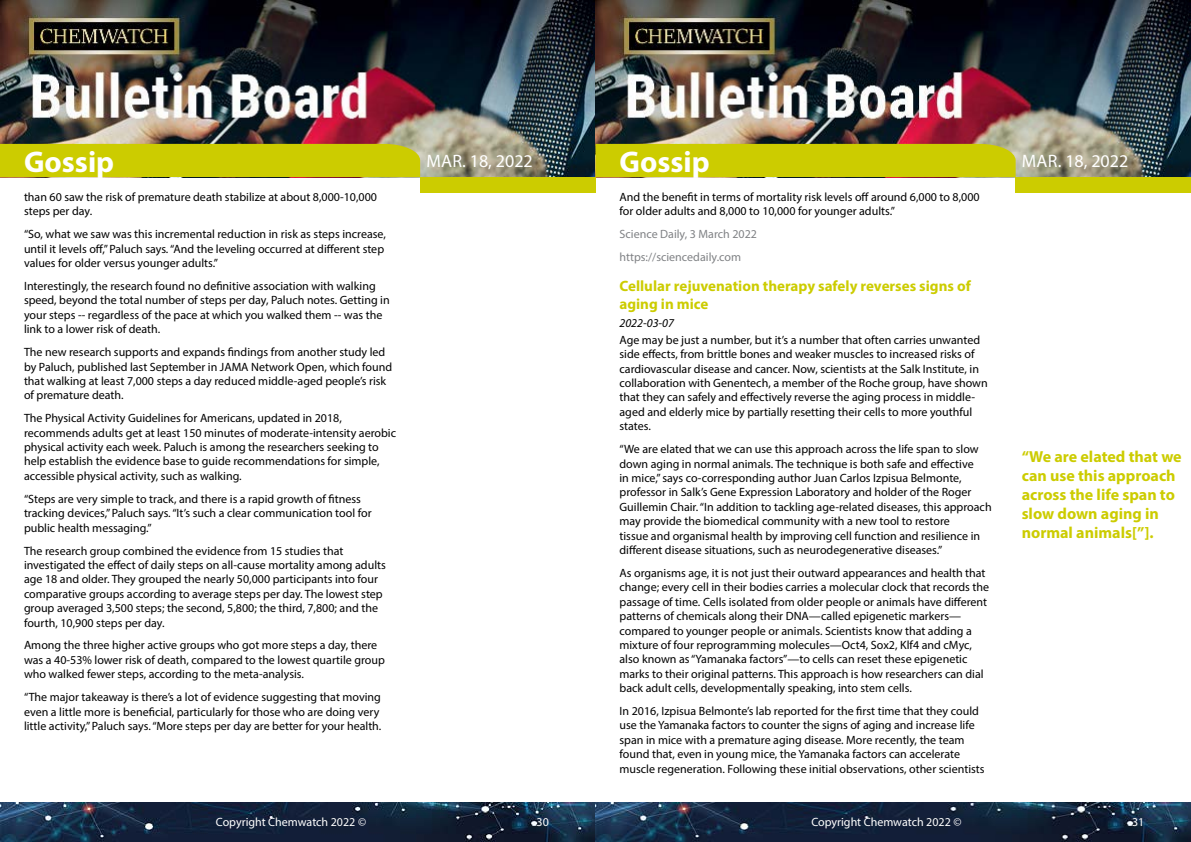
<style>
.page{position:relative;width:1191px;height:842px;background:#fff}
.page>*{position:absolute;margin:0;border:0;box-sizing:border-box;transform-origin:0 0}
.t1{font:700 30px "Myriad Pro";color:#fff}
.t2{font:18px "Myriad Pro";color:#fff}
.t3{font:700 16px/19.2px "Myriad Pro";color:#cc0}
.t4{font:700 15px/18px "Myriad Pro";color:#cc0}
.t5{font:12px/14.4px "Myriad Pro";color:#000}
.t6{font:12px "Myriad Pro";color:#fff}
.t7{font:12px/22.9px "Myriad Pro";color:#808285}
.t8{font:italic 12px "Myriad Pro";color:#000}
</style>
<div class="page">
<img style="left:0;top:0;width:1191px;height:177px">
<div style="left:420px;top:177px;width:175px;height:15px;background:#cc0"></div>
<div style="left:1015px;top:177px;width:176px;height:15px;background:#cc0"></div>
<div style="left:0;top:144px;width:420px;height:33px;background:#cc0"></div>
<div style="left:595px;top:144px;width:420px;height:33px;background:#cc0"></div>
<img style="left:0;top:802px;width:1191px;height:40px">
<h1 class="t1" style="left:24px;top:142px;width:92px">Gossip</h1>
<h1 class="t1" style="left:619px;top:142px;width:92px">Gossip</h1>
<p class="t5" style="left:619px;top:190px;width:362px">And the benefit in terms of mortality risk levels off around 6,000 to 8,000 for older adults and 8,000 to 10,000 for younger adults.”</p>
<p class="t7" style="left:619px;top:223px;width:139px">Science Daily, 3 March 2022 https://sciencedaily.com</p>
<p class="t4" style="left:619px;top:277px;width:353px">Cellular rejuvenation therapy safely reverses signs of aging in mice</p>
<p class="t8" style="left:619px;top:315px;width:56px">2022-03-07</p>
<p class="t5" style="left:619px;top:332px;width:370px">Age may be just a number, but it’s a number that often carries unwanted side effects, from brittle bones and weaker muscles to increased risks of cardiovascular disease and cancer. Now, scientists at the Salk Institute, in collaboration with Genentech, a member of the Roche group, have shown that they can safely and effectively reverse the aging process in middle&shy;aged and elderly mice by partially resetting their cells to more youthful states.</p>
<p class="t5" style="left:619px;top:442px;width:374px">“We are elated that we can use this approach across the life span to slow down aging in normal animals. The technique is both safe and effective<br>in mice,” says co-corresponding author Juan Carlos Izpisua Belmonte, professor in Salk’s Gene Expression Laboratory and holder of the Roger Guillemin Chair. “In addition to tackling age-related diseases, this approach may provide the biomedical community with a new tool to restore<br>tissue and organismal health by improving cell function and resilience in different disease situations, such as neurodegenerative diseases.”</p>
<p class="t5" style="left:619px;top:565px;width:371px">As organisms age, it is not just their outward appearances and health that change; every cell in their bodies carries a molecular clock that records the passage of time. Cells isolated from older people or animals have different patterns of chemicals along their DNA—called epigenetic markers— compared to younger people or animals. Scientists know that adding a mixture of four reprogramming molecules—Oct4, Sox2, Klf4 and cMyc, also known as “Yamanaka factors”—to cells can reset these epigenetic marks to their original patterns. This approach is how researchers can dial back adult cells, developmentally speaking, into stem cells.</p>
<p class="t5" style="left:619px;top:704px;width:366px">In 2016, Izpisua Belmonte’s lab reported for the first time that they could use the Yamanaka factors to counter the signs of aging and increase life span in mice with a premature aging disease. More recently, the team found that, even in young mice, the Yamanaka factors can accelerate muscle regeneration. Following these initial observations, other scientists</p>
<h2 class="t2" style="left:426px;top:150px;width:108px">Mar. 18, 2022</h2>
<h2 class="t2" style="left:1022px;top:150px;width:108px">Mar. 18, 2022</h2>
<p class="t5" style="left:24px;top:190px;width:354px">than 60 saw the risk of premature death stabilize at about 8,000-10,000 steps per day.</p>
<p class="t5" style="left:24px;top:227px;width:363px">“So, what we saw was this incremental reduction in risk as steps increase, until it levels off,” Paluch says. “And the leveling occurred at different step values for older versus younger adults.”</p>
<p class="t5" style="left:24px;top:279px;width:367px">Interestingly, the research found no definitive association with walking speed, beyond the total number of steps per day, Paluch notes. Getting in your steps -- regardless of the pace at which you walked them -- was the link to a lower risk of death.</p>
<p class="t5" style="left:24px;top:345px;width:370px">The new research supports and expands findings from another study led by Paluch, published last September in JAMA Network Open, which found that walking at least 7,000 steps a day reduced middle-aged people’s risk of premature death.</p>
<p class="t5" style="left:24px;top:411px;width:373px">The Physical Activity Guidelines for Americans, updated in 2018, recommends adults get at least 150 minutes of moderate-intensity aerobic physical activity each week. Paluch is among the researchers seeking to help establish the evidence base to guide recommendations for simple, accessible physical activity, such as walking.</p>
<p class="t5" style="left:24px;top:491px;width:349px">“Steps are very simple to track, and there is a rapid growth of fitness tracking devices,” Paluch says. “It’s such a clear communication tool for public health messaging.”</p>
<p class="t5" style="left:24px;top:543px;width:363px">The research group combined the evidence from 15 studies that investigated the effect of daily steps on all-cause mortality among adults age 18 and older. They grouped the nearly 50,000 participants into four comparative groups according to average steps per day. The lowest step group averaged 3,500 steps; the second, 5,800; the third, 7,800; and the fourth, 10,900 steps per day.</p>
<p class="t5" style="left:24px;top:638px;width:362px">Among the three higher active groups who got more steps a day, there was a 40-53% lower risk of death, compared to the lowest quartile group who walked fewer steps, according to the meta-analysis.</p>
<p class="t5" style="left:24px;top:690px;width:359px">“The major takeaway is there’s a lot of evidence suggesting that moving even a little more is beneficial, particularly for those who are doing very little activity,” Paluch says. “More steps per day are better for your health.</p>
<h3 class="t3" style="left:1021px;top:446px;width:161px">“We are elated that we can use this approach across the life span to slow down aging in normal animals[”].</h3>
<p class="t6" style="left:216px;top:815px;width:152px">Copyright Chemwatch 2022 ©</p>
<p class="t6" style="left:536px;top:815px;width:14px">30</p>
<p class="t6" style="left:811px;top:815px;width:152px">Copyright Chemwatch 2022 ©</p>
<p class="t6" style="left:1132px;top:815px;width:14px">31</p>
</div>
